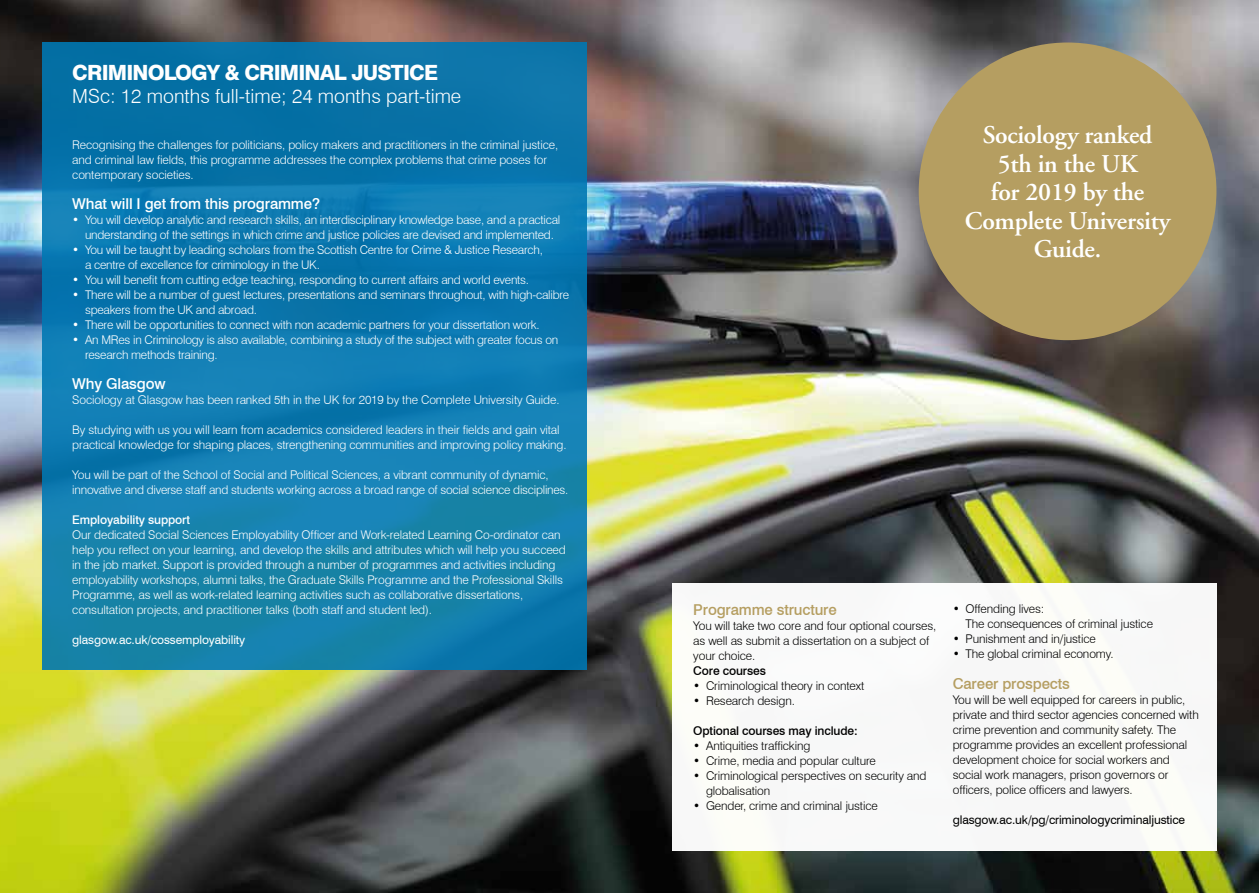
<style>
.page{position:relative;width:1259px;height:893px;background:#fff}
.page>*{position:absolute;margin:0;border:0;box-sizing:border-box;transform-origin:0 0}
.t1{font:600 25.5px/28.5px "Adobe Garamond";letter-spacing:-.01em;color:#fff;text-align:center}
.t2{font:800 21px "Swiss 721 BT";letter-spacing:-.04em;color:#fff}
.t3{font:300 19.5px "Swiss 721 BT";color:#fff}
.t4{font:500 15px "Swiss 721 BT";letter-spacing:-.01em;color:#fff}
.t5{font:500 15px "Swiss 721 BT";letter-spacing:-.01em;color:#b59e61}
.t6{font:300 12px/15px "Swiss 721 BT";letter-spacing:-.01em;color:#fff}
.t7{font:300 12px/15px "Swiss 721 BT";letter-spacing:-.01em;color:#000}
.t8{font:12px "Swiss 721 BT";letter-spacing:-.01em;color:#000}
.t9{font:500 12px "Swiss 721 BT";letter-spacing:-.01em;color:#000}
.t10{font:12px "Swiss 721 BT";letter-spacing:-.01em;color:#fff}
.t11{font:500 12px "Swiss 721 BT";letter-spacing:-.01em;color:#fff}
</style>
<div class="page">
<img style="left:0;top:0;width:1259px;height:893px">
<div style="left:43px;top:43px;width:544px;height:627px;background:linear-gradient(to right,#0d7aac,#107baf)"></div>
<div style="left:672px;top:583px;width:544px;height:267px;background:#f8f8f8"></div>
<div style="left:918px;top:43px;width:298px;height:297px;background:#b59e61;border-radius:50%"></div>
<h2 class="t2" style="left:72px;top:60px;width:367px">CRIMINOLOGY &amp; CRIMINAL JUSTICE</h2>
<h3 class="t3" style="left:72px;top:84px;width:390px">MSc: 12 months full-time; 24 months part-time</h3>
<p class="t6" style="left:72px;top:138px;width:487px">Recognising the challenges for politicians, policy makers and practitioners in the criminal justice, and criminal law fields, this programme addresses the complex problems that crime poses for contemporary societies.</p>
<p class="t4" style="left:72px;top:195px;width:249px">What will I get from this programme?</p>
<p class="t6" style="left:72px;top:213px;width:489px;text-align:center">• You will develop analytic and research skills, an interdisciplinary knowledge base, and a practical understanding of the settings in which crime and justice policies are devised and implemented.</p>
<p class="t6" style="left:85px;top:243px;width:459px;text-indent:-13px">• You will be taught by leading scholars from the Scottish Centre for Crime &amp; Justice Research, a centre of excellence for criminology in the UK.</p>
<p class="t6" style="left:72px;top:273px;width:458px">• You will benefit from cutting edge teaching, responding to current affairs and world events.</p>
<p class="t6" style="left:85px;top:288px;width:485px;text-indent:-13px">• There will be a number of guest lectures, presentations and seminars throughout, with high-calibre speakers from the UK and abroad.</p>
<p class="t6" style="left:72px;top:318px;width:469px">• There will be opportunities to connect with non academic partners for your dissertation work.</p>
<p class="t6" style="left:85px;top:333px;width:475px;text-indent:-13px">• An MRes in Criminology is also available, combining a study of the subject with greater focus on research methods training.</p>
<p class="t4" style="left:72px;top:375px;width:95px">Why Glasgow</p>
<p class="t6" style="left:72px;top:393px;width:489px">Sociology at Glasgow has been ranked 5th in the UK for 2019 by the Complete University Guide.</p>
<p class="t6" style="left:72px;top:423px;width:496px">By studying with us you will learn from academics considered leaders in their fields and gain vital practical knowledge for shaping places, strengthening communities and improving policy making.</p>
<p class="t6" style="left:72px;top:468px;width:497px">You will be part of the School of Social and Political Sciences, a vibrant community of dynamic, innovative and diverse staff and students working across a broad range of social science disciplines.</p>
<p class="t11" style="left:72px;top:513px;width:119px">Employability support</p>
<p class="t6" style="left:72px;top:528px;width:495px">Our dedicated Social Sciences Employability Officer and Work-related Learning Co-ordinator can help you reflect on your learning, and develop the skills and attributes which will help you succeed in the job market. Support is provided through a number of programmes and activities including employability workshops, alumni talks, the Graduate Skills Programme and the Professional Skills Programme, as well as work-related learning activities such as collaborative dissertations, consultation projects, and practitioner talks (both staff and student led).</p>
<p class="t10" style="left:72px;top:633px;width:174px">glasgow.ac.uk/cossemployability</p>
<h1 class="t1" style="left:965px;top:121px;width:207px">Sociology ranked<br>5th in the UK<br>for 2019 by the<br>Complete University<br>Guide.</h1>
<p class="t5" style="left:693px;top:601px;width:145px">Programme structure</p>
<p class="t7" style="left:693px;top:618px;width:245px">You will take two core and four optional courses, as well as submit a dissertation on a subject of your choice.</p>
<p class="t9" style="left:693px;top:664px;width:74px">Core courses</p>
<p class="t7" style="left:693px;top:678px;width:173px">• Criminological theory in context</p>
<p class="t7" style="left:693px;top:693px;width:103px">• Research design.</p>
<p class="t9" style="left:693px;top:724px;width:166px">Optional courses may include:</p>
<p class="t7" style="left:693px;top:738px;width:118px">• Antiquities trafficking</p>
<p class="t7" style="left:693px;top:753px;width:184px">• Crime, media and popular culture</p>
<p class="t7" style="left:706px;top:768px;width:222px;text-indent:-13px">• Criminological perspectives on security and globalisation</p>
<p class="t7" style="left:693px;top:798px;width:186px">• Gender, crime and criminal justice</p>
<p class="t7" style="left:965px;top:601px;width:189px;text-indent:-13px">• Offending lives:<br>The consequences of criminal justice</p>
<p class="t7" style="left:952px;top:631px;width:145px">• Punishment and in/justice</p>
<p class="t7" style="left:952px;top:646px;width:162px">• The global criminal economy.</p>
<p class="t5" style="left:952px;top:675px;width:119px">Career prospects</p>
<p class="t7" style="left:952px;top:693px;width:248px">You will be well equipped for careers in public, private and third sector agencies concerned with crime prevention and community safety. The programme provides an excellent professional development choice for social workers and social work managers, prison governors or officers, police officers and lawyers.</p>
<p class="t8" style="left:952px;top:813px;width:234px">glasgow.ac.uk/pg/criminologycriminaljustice</p>
</div>
